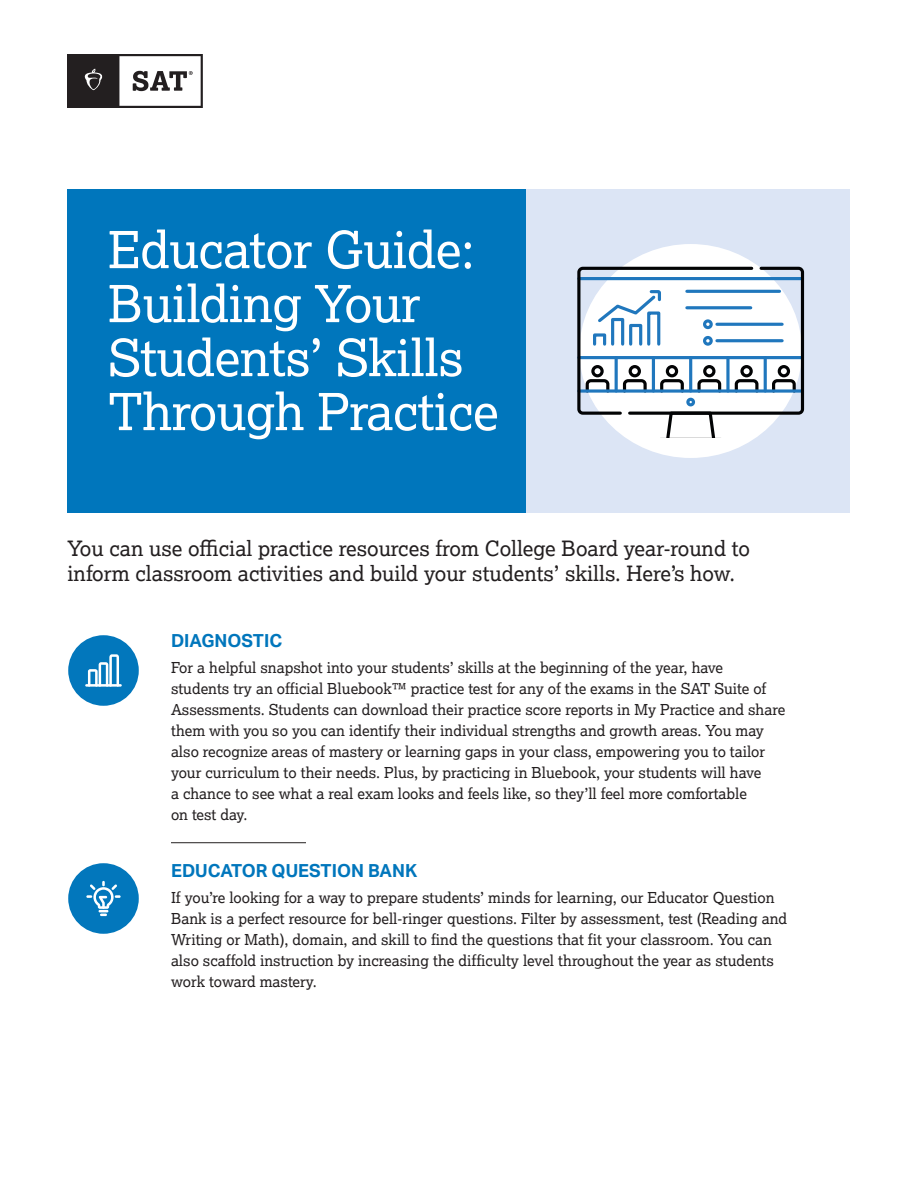
<style>
.page{position:relative;width:918px;height:1188px;background:#fff}
.page>*{position:absolute;margin:0;border:0;box-sizing:border-box;transform-origin:0 0}
.H1__Head____34_Auto____Lex_Reg__w_blue_r{font:51px/54px "Lexia";letter-spacing:-.01em;color:#fff}
.CTA____14_Auto____Lex_Reg{font:21px/25.2px "Lexia";color:#231f20}
.Head__10_13____Akt_XBold____All_Caps{font:700 18px "Aktiv Grotesk";color:#0076bc}
.Main_Text____10_13____Lexia{font:15px/21px "Lexia";color:#231f20}
</style>
<div class="page">
<div style="left:68px;top:189px;width:782px;height:324px;background:#0076bc"></div>
<hr style="left:171px;top:842px;width:135px;height:1px;background:#231f20">
<div style="left:68px;top:635px;width:71px;height:71px;background:#0277bc;border-radius:50%"></div>
<hr style="left:85px;top:684px;width:37px;height:3px;background:#fff">
<svg style="left:88px;top:654px;width:31px;height:33px"></svg>
<div style="left:68px;top:863px;width:71px;height:71px;background:#0277bc;border-radius:50%"></div>
<svg style="left:86px;top:881px;width:35px;height:35px"></svg>
<div style="left:68px;top:54px;width:51px;height:54px;background:#231f20"></div>
<svg style="left:85px;top:69px;width:17px;height:21px"></svg>
<svg style="left:119px;top:54px;width:84px;height:54px"></svg>
<div style="left:526px;top:189px;width:324px;height:324px;background:#dce5f5"></div>
<div style="left:579px;top:244px;width:223px;height:214px;background:#fff;border-radius:50%"></div>
<hr style="left:660px;top:438px;width:61px;height:1px;background:#020304">
<svg style="left:577px;top:265px;width:228px;height:172px"></svg>
<p class="H1__Head____34_Auto____Lex_Reg__w_blue_r" style="left:108px;top:221px;width:392px">Educator Guide:<br>Building Your<br>Students’ Skills<br>Through Practice</p>
<p class="CTA____14_Auto____Lex_Reg" style="left:68px;top:535px;width:684px">You can use official practice resources from College Board year-round to inform classroom activities and build your students’ skills. Here’s how.</p>
<p class="Head__10_13____Akt_XBold____All_Caps" style="left:171px;top:631px;width:113px">DIAGNOSTIC</p>
<p class="Main_Text____10_13____Lexia" style="left:171px;top:657px;width:616px">For a helpful snapshot into your students’ skills at the beginning of the year, have students try an official Bluebook™ practice test for any of the exams in the SAT Suite of Assessments. Students can download their practice score reports in My Practice and share them with you so you can identify their individual strengths and growth areas. You may also recognize areas of mastery or learning gaps in your class, empowering you to tailor your curriculum to their needs. Plus, by practicing in Bluebook, your students will have<br>a chance to see what a real exam looks and feels like, so they’ll feel more comfortable<br>on test day.</p>
<p class="Head__10_13____Akt_XBold____All_Caps" style="left:171px;top:861px;width:248px">EDUCATOR QUESTION BANK</p>
<p class="Main_Text____10_13____Lexia" style="left:171px;top:887px;width:618px">If you’re looking for a way to prepare students’ minds for learning, our Educator Question Bank is a perfect resource for bell-ringer questions. Filter by assessment, test (Reading and Writing or Math), domain, and skill to find the questions that fit your classroom. You can also scaffold instruction by increasing the difficulty level throughout the year as students work toward mastery.</p>
</div>
